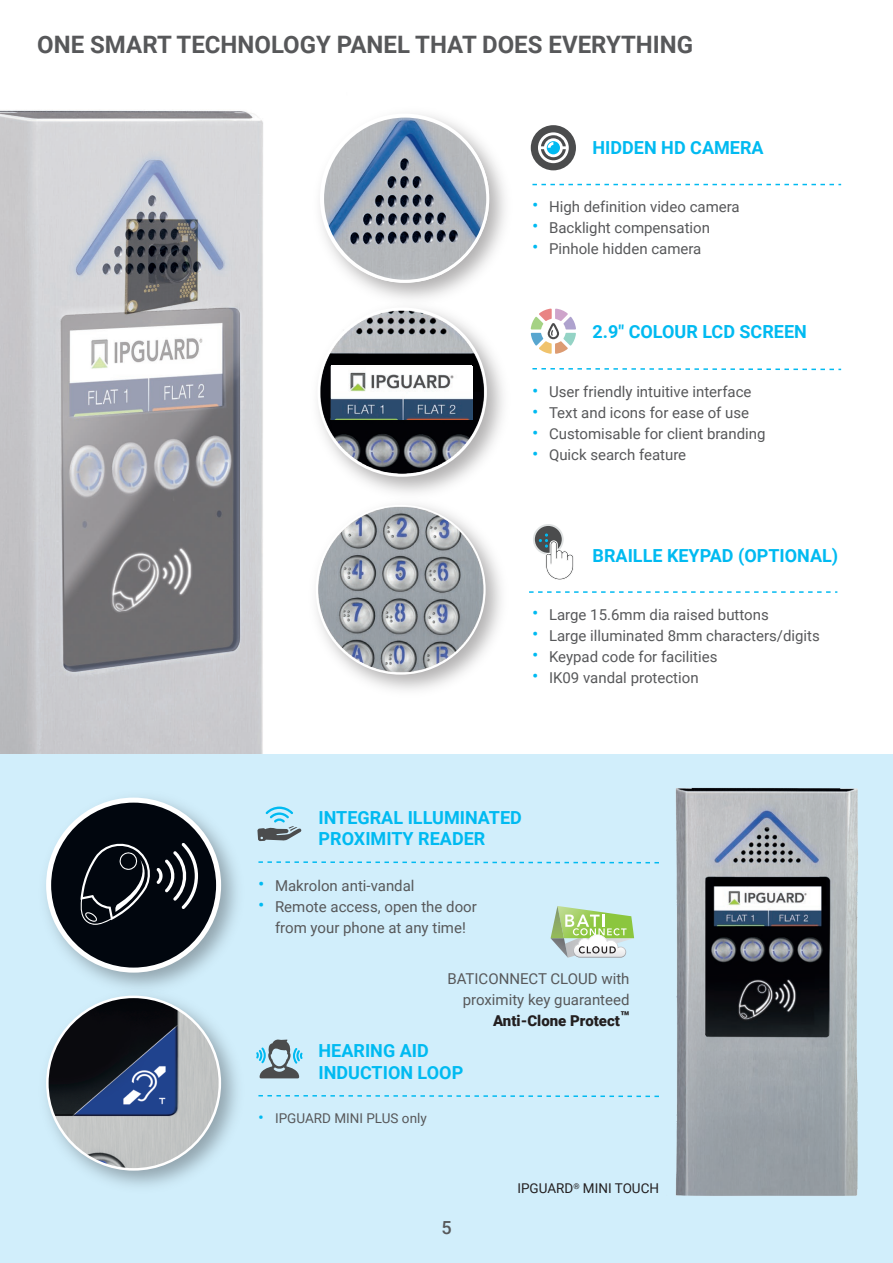
<style>
.page{position:relative;width:893px;height:1263px;background:#fff}
.page>*{position:absolute;margin:0;border:0;box-sizing:border-box;transform-origin:0 0}
.t1{font:700 24px "Roboto";color:#57585a}
.t2{font:700 18px/21.6px "Roboto";color:#00baf1}
.t3{font:500 18px "Roboto";color:#57585a}
.t4{font:15px/21px "Roboto";color:#57585a}
.t5{font:900 15px "Roboto";color:#231f20}
.t6{font:900 15px/21px "Roboto";color:#00baf1;text-align:justify}
.t7{font:13.5px "Roboto";color:#57585a}
.t8{font:13.5px "Roboto";color:#231f20}
.s1{font-weight:900;color:#00baf1}
</style>
<div class="page">
<img style="left:0;top:110px;width:263px;height:644px">
<div style="left:0;top:754px;width:893px;height:509px;background:#d1eefb"></div>
<svg style="left:532px;top:184px;width:309px;height:1px"></svg>
<svg style="left:532px;top:368px;width:310px;height:3px"></svg>
<svg style="left:529px;top:591px;width:308px;height:2px"></svg>
<img style="left:46px;top:797px;width:191px;height:185px">
<div style="left:49px;top:800px;width:170px;height:170px;background:#01060e;border-radius:50%"></div>
<div style="left:46px;top:798px;width:175px;height:174px;border:5px solid #fff;border-radius:50%"></div>
<img style="left:312px;top:506px;width:180px;height:173px">
<img style="left:318px;top:312px;width:178px;height:172px">
<svg style="left:531px;top:125px;width:45px;height:45px"></svg>
<svg style="left:531px;top:309px;width:45px;height:45px"></svg>
<svg style="left:534px;top:525px;width:29px;height:29px"></svg>
<div style="left:533px;top:524px;width:31px;height:31px;border:2px solid #e0e3e3;border-radius:50%"></div>
<svg style="left:539px;top:533px;width:35px;height:47px"></svg>
<svg style="left:257px;top:806px;width:44px;height:35px"></svg>
<svg style="left:80px;top:843px;width:118px;height:82px"></svg>
<img style="left:374px;top:174px;width:131px;height:138px">
<img style="left:320px;top:114px;width:179px;height:176px">
<svg style="left:258px;top:861px;width:401px;height:3px"></svg>
<svg style="left:258px;top:1095px;width:401px;height:3px"></svg>
<svg style="left:256px;top:1039px;width:46px;height:39px"></svg>
<img style="left:46px;top:982px;width:191px;height:204px">
<img style="left:49px;top:998px;width:170px;height:170px;border-radius:85px">
<img style="left:331px;top:366px;width:141px;height:54px">
<svg style="left:551px;top:906px;width:83px;height:52px"></svg>
<img style="left:323px;top:116px;width:165px;height:165px;border-radius:83px">
<img style="left:675px;top:787px;width:183px;height:409px">
<h1 class="t1" style="left:37px;top:28px;width:657px">ONE SMART TECHNOLOGY PANEL THAT DOES EVERYTHING</h1>
<p class="t2" style="left:593px;top:136px;width:172px">HIDDEN HD CAMERA</p>
<p class="t6" style="left:532px;top:194px;width:7px">• • •</p>
<p class="t4" style="left:549px;top:195px;width:192px">High definition video camera<br>Backlight compensation<br>Pinhole hidden camera</p>
<p class="t2" style="left:593px;top:320px;width:216px">2.9" COLOUR LCD SCREEN</p>
<p class="t6" style="left:532px;top:379px;width:7px">• • • •</p>
<p class="t4" style="left:549px;top:381px;width:218px">User friendly intuitive interface<br>Text and icons for ease of use<br>Customisable for client branding<br>Quick search feature</p>
<p class="t2" style="left:593px;top:544px;width:247px">BRAILLE KEYPAD (OPTIONAL)</p>
<p class="t6" style="left:532px;top:602px;width:7px">• • • •</p>
<p class="t4" style="left:549px;top:603px;width:272px">Large 15.6mm dia raised buttons<br>Large illuminated 8mm characters/digits<br>Keypad code for facilities<br>IK09 vandal protection</p>
<p class="t2" style="left:319px;top:806px;width:205px">INTEGRAL ILLUMINATED<br>PROXIMITY READER</p>
<p class="t6" style="left:258px;top:873px;width:7px">• •</p>
<p class="t4" style="left:275px;top:874px;width:203px">Makrolon anti-vandal<br>Remote access, open the door from your phone at any time!</p>
<p class="t4" style="left:447px;top:968px;width:184px;text-align:right">BATICONNECT CLOUD with proximity key guaranteed</p>
<p class="t5" style="left:493px;top:1010px;width:138px">Anti‑Clone Protect™</p>
<p class="t2" style="left:319px;top:1039px;width:146px">HEARING AID<br>INDUCTION LOOP</p>
<p class="t7" style="left:258px;top:1109px;width:170px"><span class="s1">•</span> IPGUARD MINI PLUS only</p>
<p class="t3" style="left:441px;top:1215px;width:12px">5</p>
<p class="t8" style="left:517px;top:1179px;width:143px">IPGUARD<sup>®</sup> MINI TOUCH</p>
</div>
